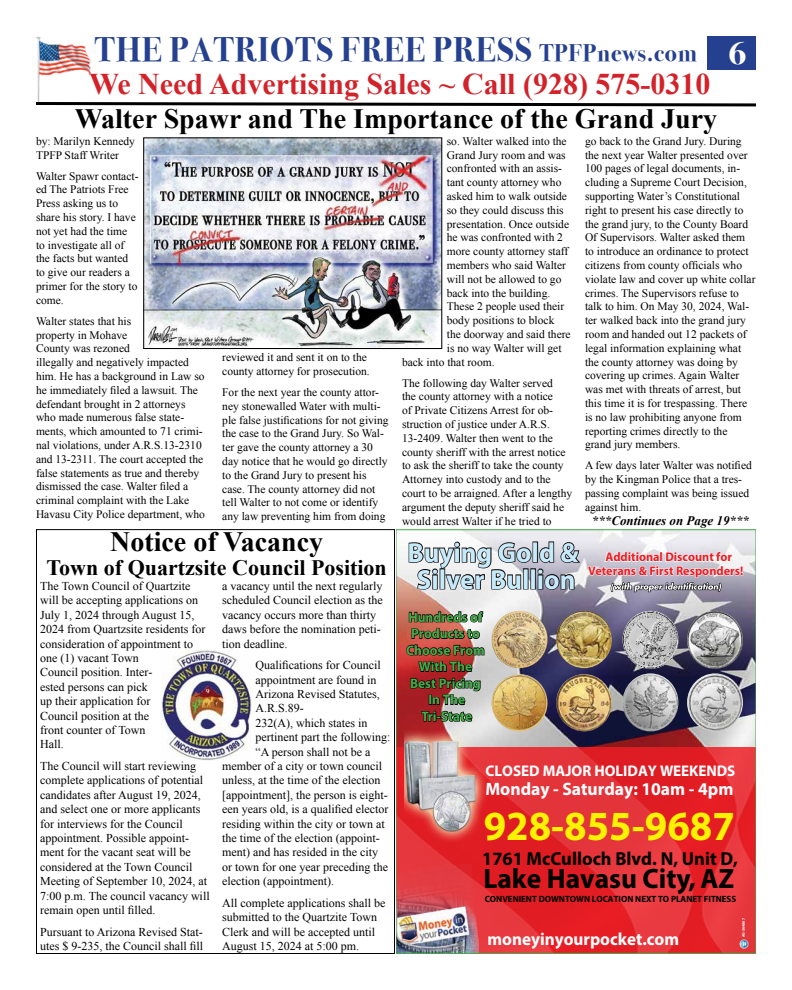
<style>
.page{position:relative;width:792px;height:990px;background:#fff}
.page>*{position:absolute;margin:0;border:0;box-sizing:border-box;transform-origin:0 0}
.t1{font:700 41.6px "Myriad Pro";color:#fff200}
.t2{font:700 34px "Bodoni Svty Two ITCTT";letter-spacing:.035em;color:#25408f}
.t3{font:700 30px "Times New Roman";color:#d2232a}
.t4{font:700 28.2px "Myriad Pro";color:#000}
.t5{font:700 28px "Times New Roman";color:#000}
.t6{font:700 27.6px/26.8px "Myriad Pro";color:#c7eafb;text-align:center}
.t7{font:700 22px "Times New Roman";color:#000}
.t8{font:700 18.8px "Myriad Pro";color:#000}
.t9{font:700 18px "Myriad Pro";color:#fff}
.t10{font:700 17.6px "Myriad Pro";color:#fff}
.t11{font:700 15.5px "Myriad Pro";color:#fff}
.t12{font:700 13.8px/16.5px "Myriad Pro";color:#41ad49;text-align:center}
.t13{font:italic 700 13px "Times New Roman";color:#000}
.t14{font:700 12.5px/13.7px "Myriad Pro";color:#ed1d24;text-align:center}
.t15{font:12px/14.4px "Times New Roman";color:#000}
.t16{font:11.5px/13.8px "Times New Roman";color:#000}
.t17{font:700 9px "Myriad Pro";color:#000}
.t18{font:700 3.7px "Myriad Pro";color:#fff}
.s1{font-size:24px}
</style>
<div class="page">
<div style="left:707px;top:36px;width:49px;height:33px;background:#25408f"></div>
<img style="left:36px;top:37px;width:56px;height:63px">
<svg style="left:36px;top:100px;width:720px;height:7px"></svg>
<img style="left:398px;top:531px;width:356px;height:217px">
<svg style="left:398px;top:748px;width:356px;height:204px;background:#e42a31"></svg>
<img style="left:492px;top:611px;width:56px;height:57px">
<img style="left:556px;top:611px;width:56px;height:57px">
<img style="left:492px;top:674px;width:56px;height:57px">
<img style="left:556px;top:674px;width:56px;height:57px">
<img style="left:623px;top:611px;width:55px;height:58px">
<img style="left:687px;top:611px;width:56px;height:58px">
<img style="left:623px;top:673px;width:55px;height:58px">
<img style="left:687px;top:673px;width:56px;height:58px">
<img style="left:404px;top:728px;width:84px;height:117px">
<svg style="left:408px;top:541px;width:173px;height:50px"></svg>
<img style="left:398px;top:865px;width:80px;height:87px">
<img style="left:406px;top:611px;width:79px;height:112px">
<div style="left:396px;top:529px;width:360px;height:425px;border:1px solid #41ad49"></div>
<svg style="left:740px;top:939px;width:4px;height:7px"></svg>
<svg style="left:587px;top:539px;width:156px;height:62px"></svg>
<img style="left:161px;top:650px;width:90px;height:110px">
<div style="left:36px;top:529px;width:359px;height:425px;border:1px solid #000"></div>
<img style="left:145px;top:139px;width:295px;height:208px">
<div style="left:143px;top:137px;width:299px;height:212px;border:1px solid #000"></div>
<h2 class="t2" style="left:95px;top:22px;width:653px">THE PATRIOTS FREE PRESS <span class="s1">TPFPnews.com</span> <sub>6</sub></h2>
<h3 class="t3" style="left:89px;top:63px;width:623px">We Need Advertising Sales ~ Call (928) 575-0310</h3>
<h3 class="t5" style="left:75px;top:100px;width:644px">Walter Spawr and The Importance of the Grand Jury</h3>
<p class="t16" style="left:36px;top:134px;width:101px">by: Marilyn Kennedy<br>TPFP Staff Writer</p>
<p class="t16" style="left:36px;top:169px;width:104px">Walter Spawr contact&shy;ed The Patriots Free<br>Press asking us to share his story. I have not yet had the time to investigate all of the facts but wanted to give our readers a primer for the story to come.</p>
<p class="t16" style="left:36px;top:314px;width:170px">Walter states that his<br>property in Mohave<br>County was rezoned<br>illegally and negatively impacted him. He has a background in Law so he immediately filed a lawsuit. The defendant brought in 2 attorneys who made numerous false state&shy;ments, which amounted to 71 crimi&shy;nal violations, under A.R.S.13-2310 and 13-2311. The court accepted the false statements as true and thereby dismissed the case. Walter filed a criminal complaint with the Lake<br>Havasu City Police department, who</p>
<p class="t16" style="left:447px;top:134px;width:121px">so. Walter walked into the</p>
<p class="t16" style="left:447px;top:148px;width:120px">Grand Jury room and was</p>
<p class="t16" style="left:447px;top:161px;width:117px">confronted with an assis-</p>
<p class="t16" style="left:447px;top:175px;width:116px">tant county attorney who</p>
<p class="t16" style="left:447px;top:189px;width:122px">asked him to walk outside</p>
<p class="t16" style="left:447px;top:203px;width:118px">so they could discuss this</p>
<p class="t16" style="left:447px;top:217px;width:124px">presentation. Once outside</p>
<p class="t16" style="left:447px;top:230px;width:118px">he was confronted with 2</p>
<p class="t16" style="left:447px;top:244px;width:123px">more county attorney staff</p>
<p class="t16" style="left:447px;top:258px;width:121px">members who said Walter</p>
<p class="t16" style="left:447px;top:272px;width:116px">will not be allowed to go</p>
<p class="t16" style="left:447px;top:286px;width:105px">back into the building.</p>
<p class="t16" style="left:447px;top:299px;width:119px">These 2 people used their</p>
<p class="t16" style="left:447px;top:313px;width:109px">body positions to block</p>
<p class="t16" style="left:447px;top:327px;width:125px">the doorway and said there</p>
<p class="t16" style="left:447px;top:341px;width:116px">is no way Walter will get</p>
<p class="t16" style="left:402px;top:355px;width:94px">back into that room.</p>
<p class="t16" style="left:402px;top:376px;width:172px">The following day Walter served<br>the county attorney with a notice<br>of Private Citizens Arrest for ob&shy;struction of justice under A.R.S.<br>13-2409. Walter then went to the county sheriff with the arrest notice to ask the sheriff to take the county Attorney into custody and to the court to be arraigned. After a lengthy argument the deputy sheriff said he would arrest Walter if he tried to</p>
<p class="t16" style="left:585px;top:134px;width:172px">go back to the Grand Jury. During the next year Walter presented over 100 pages of legal documents, in&shy;cluding a Supreme Court Decision, supporting Water’s Constitutional right to present his case directly to the grand jury, to the County Board Of Supervisors. Walter asked them to introduce an ordinance to protect citizens from county officials who violate law and cover up white collar crimes. The Supervisors refuse to talk to him. On May 30, 2024, Wal&shy;ter walked back into the grand jury room and handed out 12 packets of legal information explaining what the county attorney was doing by covering up crimes. Again Walter was met with threats of arrest, but this time it is for trespassing. There is no law prohibiting anyone from reporting crimes directly to the grand jury members.</p>
<p class="t16" style="left:585px;top:458px;width:168px">A few days later Walter was notified by the Kingman Police that a tres&shy;passing complaint was being issued against him.</p>
<p class="t13" style="left:592px;top:511px;width:159px">***Continues on Page 19***</p>
<p class="t16" style="left:222px;top:350px;width:149px">reviewed it and sent it on to the county attorney for prosecution.</p>
<p class="t16" style="left:222px;top:385px;width:168px">For the next year the county attor&shy;ney stonewalled Water with multi&shy;ple false justifications for not giving the case to the Grand Jury. So Wal&shy;ter gave the county attorney a 30 day notice that he would go directly to the Grand Jury to present his case. The county attorney did not tell Walter to not come or identify any law preventing him from doing</p>
<h3 class="t5" style="left:110px;top:522px;width:215px">Notice of Vacancy</h3>
<h3 class="t7" style="left:47px;top:552px;width:342px">Town of Quartzsite Council Position</h3>
<p class="t15" style="left:40px;top:579px;width:167px">The Town Council of Quartzite will be accepting applications on<br>July 1, 2024 through August 15,<br>2024 from Quartzsite residents for consideration of appointment to one (1) vacant Town<br>Council position. Inter-<br>ested persons can pick<br>up their application for<br>Council position at the<br>front counter of Town<br>Hall.</p>
<p class="t15" style="left:40px;top:759px;width:171px">The Council will start reviewing complete applications of potential candidates after August 19, 2024, and select one or more applicants for interviews for the Council appointment. Possible appoint&shy;ment for the vacant seat will be considered at the Town Council<br>Meeting of September 10, 2024, at<br>7:00 p.m. The council vacancy will remain open until filled.</p>
<p class="t15" style="left:40px;top:924px;width:165px">Pursuant to Arizona Revised Stat&shy;utes $ 9-235, the Council shall fill</p>
<p class="t15" style="left:222px;top:579px;width:162px">a vacancy until the next regularly scheduled Council election as the vacancy occurs more than thirty daws before the nomination peti&shy;tion deadline.</p>
<p class="t15" style="left:256px;top:658px;width:127px">Qualifications for Council</p>
<p class="t15" style="left:256px;top:672px;width:122px">appointment are found in</p>
<p class="t15" style="left:256px;top:687px;width:126px">Arizona Revised Statutes,</p>
<p class="t15" style="left:256px;top:701px;width:50px">A.R.S.89-</p>
<p class="t15" style="left:256px;top:715px;width:113px">232(A), which states in</p>
<p class="t15" style="left:256px;top:730px;width:136px">pertinent part the following:</p>
<p class="t15" style="left:256px;top:744px;width:116px">“A person shall not be a</p>
<p class="t15" style="left:222px;top:759px;width:161px">member of a city or town council</p>
<p class="t15" style="left:222px;top:773px;width:160px">unless, at the time of the election</p>
<p class="t15" style="left:222px;top:787px;width:167px">[appointment], the person is eight-</p>
<p class="t15" style="left:222px;top:802px;width:168px">een years old, is a qualified elector</p>
<p class="t15" style="left:222px;top:816px;width:164px">residing within the city or town at</p>
<p class="t15" style="left:222px;top:831px;width:159px">the time of the election (appoint-</p>
<p class="t15" style="left:222px;top:845px;width:157px">ment) and has resided in the city</p>
<p class="t15" style="left:222px;top:859px;width:167px">or town for one year preceding the</p>
<p class="t15" style="left:222px;top:874px;width:113px">election (appointment).</p>
<p class="t15" style="left:222px;top:895px;width:165px">All complete applications shall be submitted to the Quartzite Town<br>Clerk and will be accepted until<br>August 15, 2024 at 5:00 pm.</p>
<h3 class="t6" style="left:408px;top:538px;width:173px">Buying Gold &amp;<br>Silver Bullion</h3>
<p class="t12" style="left:406px;top:608px;width:80px">Hundreds of<br>Products to<br>Choose From<br>With The<br>Best Pricing<br>In The<br>Tri-State</p>
<p class="t14" style="left:588px;top:550px;width:157px">Additional Discount for<br>Veterans &amp; First Responders!</p>
<h3 class="t11" style="left:486px;top:761px;width:251px">CLOSED MAJOR HOLIDAY WEEKENDS</h3>
<h3 class="t9" style="left:485px;top:777px;width:250px">Monday - Saturday: 10am - 4pm</h3>
<h1 class="t1" style="left:484px;top:799px;width:253px">928-855-9687</h1>
<h3 class="t8" style="left:482px;top:846px;width:257px">1761 McCulloch Blvd. N, Unit D,</h3>
<h3 class="t4" style="left:483px;top:860px;width:253px">Lake Havasu City, AZ</h3>
<p class="t17" style="left:485px;top:893px;width:253px">CONVENIENT DOWNTOWN LOCATION NEXT TO PLANET FITNESS</p>
<h3 class="t10" style="left:487px;top:927px;width:193px">moneyinyourpocket.com</h3>
<p class="t18" style="left:741px;top:937px;width:21px;rotate:-90deg">AG-264807</p>
</div>
